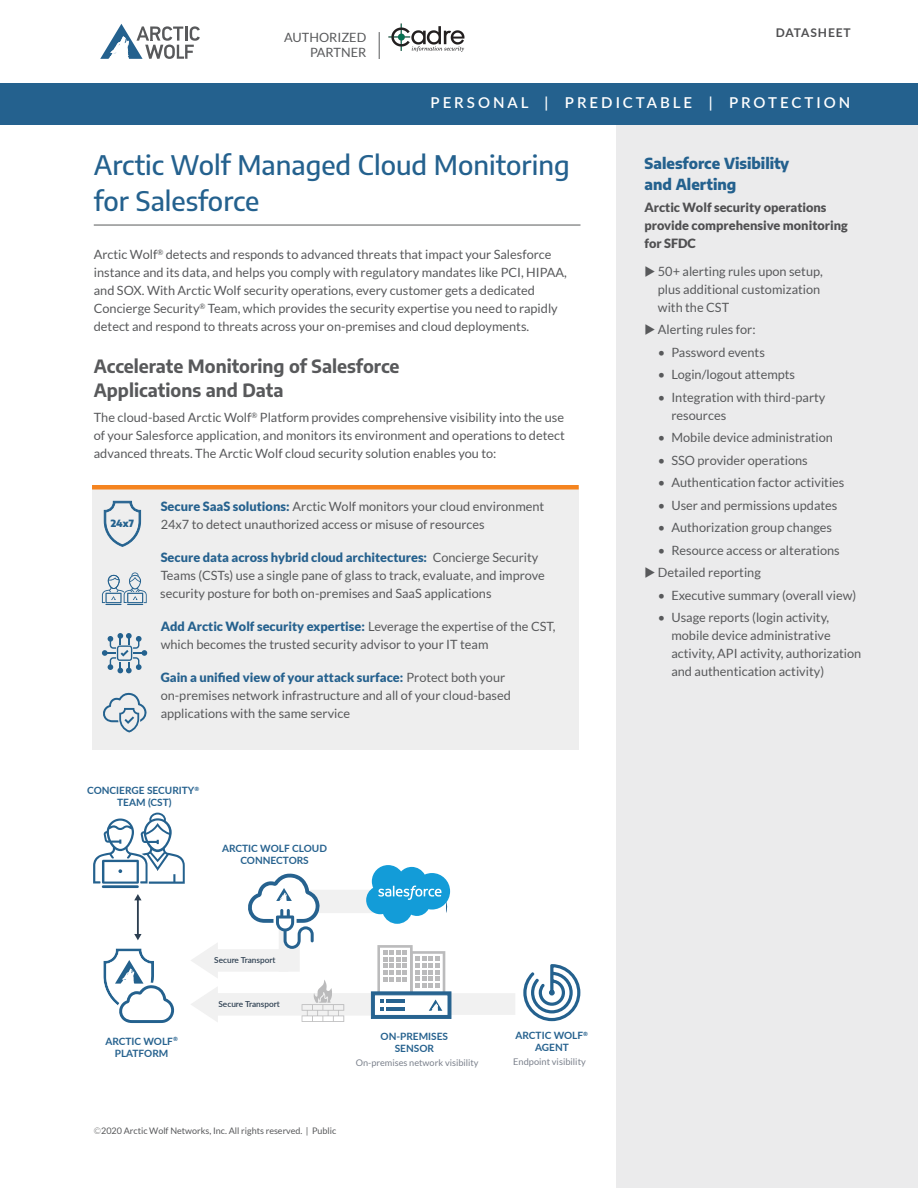
<style>
.page{position:relative;width:918px;height:1188px;background:#fff}
.page>*{position:absolute;margin:0;border:0;box-sizing:border-box;transform-origin:0 0}
.t1{font:500 27px/36px "Encode Sans";color:#24618e}
.t2{font:700 18px/24px "Encode Sans";color:#58595b}
.t3{font:600 15px "Lato";letter-spacing:.2em;color:#fff}
.t4{font:800 15px/21px "Encode Sans";color:#24618e}
.t5{font:12.75px/18px "Lato";color:#58595b}
.t6{font:900 12.75px/18px "Lato";color:#505052}
.t7{font:700 12px "Lato";letter-spacing:.075em;color:#505052}
.t8{font:700 10.05px/12.1px "Lato";color:#25618e;text-align:center}
.t9{font:900 9.75px "Encode Sans";color:#24628f}
.t10{font:9.15px "Lato";color:#7b818c}
.t11{font:9px "Lato";color:#58595b}
.t12{font:600 8.25px "Lato";color:#2c3e50}
.s1{font-weight:900;color:#25618e}
.s2{font-weight:300}
</style>
<div class="page">
<div style="left:616px;top:110px;width:302px;height:1078px;background:#ebebec"></div>
<div style="left:0;top:83px;width:918px;height:41px;background:#24618e"></div>
<svg style="left:100px;top:24px;width:100px;height:35px"></svg>
<svg style="left:379px;top:32px;width:1px;height:27px"></svg>
<hr style="left:94px;top:225px;width:487px;height:1px;background:#585a5b">
<div style="left:92px;top:487px;width:487px;height:263px;background:#eee"></div>
<svg style="left:104px;top:501px;width:37px;height:46px"></svg>
<svg style="left:102px;top:633px;width:45px;height:40px"></svg>
<svg style="left:103px;top:692px;width:44px;height:41px"></svg>
<div style="left:92px;top:485px;width:487px;height:5px;background:#f5841f"></div>
<svg style="left:102px;top:572px;width:45px;height:33px"></svg>
<svg style="left:523px;top:964px;width:58px;height:58px"></svg>
<svg style="left:93px;top:813px;width:422px;height:210px"></svg>
<img style="left:388px;top:23px;width:77px;height:29px">
<p class="t5" style="left:284px;top:30px;width:84px;line-height:15px;text-align:right">AUTHORIZED<br>PARTNER</p>
<p class="t7" style="left:776px;top:24px;width:77px">DATASHEET</p>
<p class="t3" style="left:431px;top:91px;width:421px">PERSONAL | PREDICTABLE | PROTECTION</p>
<h1 class="t1" style="left:94px;top:146px;width:477px">Arctic Wolf Managed Cloud Monitoring for Salesforce</h1>
<p class="t5" style="left:94px;top:246px;width:475px">Arctic Wolf<sup>®</sup> detects and responds to advanced threats that impact your Salesforce instance and its data, and helps you comply with regulatory mandates like PCI, HIPAA, and SOX. With Arctic Wolf security operations, every customer gets a dedicated Concierge Security<sup>®</sup> Team, which provides the security expertise you need to rapidly detect and respond to threats across your on-premises and cloud deployments.</p>
<h2 class="t2" style="left:94px;top:353px;width:307px">Accelerate Monitoring of Salesforce<br>Applications and Data</h2>
<p class="t5" style="left:94px;top:408px;width:473px;text-align:justify">The cloud-based Arctic Wolf<sup>®</sup> Platform provides comprehensive visibility into the use of your Salesforce application, and monitors its environment and operations to detect advanced threats. The Arctic Wolf cloud security solution enables you to:</p>
<p class="t9" style="left:111px;top:516px;width:25px">24x7</p>
<p class="t5" style="left:161px;top:497px;width:385px"><span class="s1">Secure SaaS solutions:</span> Arctic Wolf monitors your cloud environment<br>24x7 to detect unauthorized access or misuse of resources</p>
<p class="t5" style="left:160px;top:548px;width:386px"><span class="s1">Secure data across hybrid cloud architectures:</span> Concierge Security<br>Teams (CSTs) use a single pane of glass to track, evaluate, and improve security posture for both on-premises and SaaS applications</p>
<p class="t5" style="left:161px;top:617px;width:396px"><span class="s1">Add Arctic Wolf security expertise:</span> Leverage the expertise of the CST, which becomes the trusted security advisor to your IT team</p>
<p class="t5" style="left:161px;top:668px;width:352px"><span class="s1">Gain a unified view of your attack surface:</span> Protect both your on-premises network infrastructure and all of your cloud-based applications with the same service</p>
<p class="t8" style="left:87px;top:784px;width:114px">CONCIERGE SECURITY<sup>®<br></sup>TEAM (CST)</p>
<p class="t8" style="left:222px;top:841px;width:106px">ARCTIC WOLF CLOUD<br>CONNECTORS</p>
<p class="t8" style="left:105px;top:1035px;width:74px">ARCTIC WOLF<sup>®<br></sup>PLATFORM</p>
<p class="t12" style="left:214px;top:954px;width:63px">Secure Transport</p>
<p class="t12" style="left:219px;top:998px;width:63px">Secure Transport</p>
<p class="t8" style="left:381px;top:1030px;width:69px">ON-PREMISES<br>SENSOR</p>
<p class="t8" style="left:516px;top:1029px;width:74px">ARCTIC WOLF<sup>®<br></sup>AGENT</p>
<p class="t10" style="left:356px;top:1057px;width:124px">On-premises network visibility</p>
<p class="t10" style="left:513px;top:1057px;width:74px">Endpoint visibility</p>
<p class="t11" style="left:94px;top:1125px;width:244px"><span class="s2">©</span>2020 Arctic Wolf Networks, Inc. All rights reserved. | Public</p>
<p class="t4" style="left:644px;top:152px;width:146px">Salesforce Visibility and Alerting</p>
<p class="t6" style="left:644px;top:199px;width:205px">Arctic Wolf security operations provide comprehensive monitoring for SFDC</p>
<p class="t5" style="left:658px;top:262px;width:167px">50+ alerting rules upon setup, plus additional customization with the CST</p>
<p class="t5" style="left:658px;top:320px;width:99px">Alerting rules for:</p>
<p class="t5" style="left:658px;top:343px;width:109px">• Password events</p>
<p class="t5" style="left:658px;top:365px;width:139px">• Login/logout attempts</p>
<p class="t5" style="left:671px;top:388px;width:156px;text-indent:-14px">• Integration with third-party resources</p>
<p class="t5" style="left:658px;top:428px;width:177px">• Mobile device administration</p>
<p class="t5" style="left:658px;top:451px;width:151px">• SSO provider operations</p>
<p class="t5" style="left:658px;top:473px;width:188px">• Authentication factor activities</p>
<p class="t5" style="left:658px;top:496px;width:181px">• User and permissions updates</p>
<p class="t5" style="left:658px;top:518px;width:176px">• Authorization group changes</p>
<p class="t5" style="left:658px;top:539px;width:183px;line-height:22.5px">• Resource access or alterations<br>Detailed reporting</p>
<p class="t5" style="left:658px;top:586px;width:200px">• Executive summary (overall view)</p>
<p class="t5" style="left:671px;top:608px;width:191px;text-indent:-14px">• Usage reports (login activity, mobile device administrative activity, API activity, authorization and authentication activity)</p>
</div>
